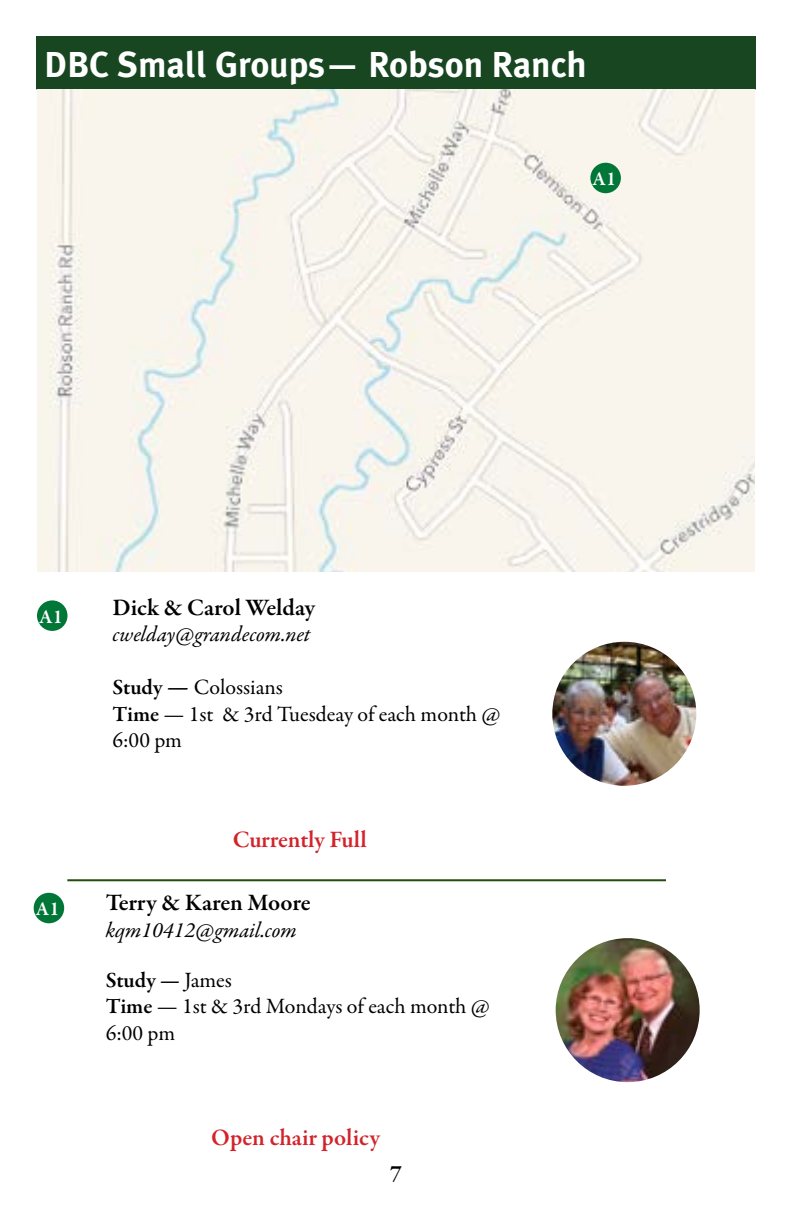
<style>
.page{position:relative;width:792px;height:1224px;background:#fff}
.page>*{position:absolute;margin:0;border:0;box-sizing:border-box;transform-origin:0 0}
.t1{font:700 36px "Meta Plus";color:#fff}
.t2{font:600 24px "Garamond Premr Pro";letter-spacing:-.005em;color:#000}
.t3{font:600 24px "Garamond Premr Pro";letter-spacing:-.005em;color:#d2232a}
.t4{font:22px/26.4px "Garamond Premr Pro";color:#000}
.t5{font:italic 22px "Garamond Premr Pro";color:#000}
.t6{font:600 20px "Garamond Premr Pro";color:#fff}
.s1{font-weight:600}
.s2{font-weight:600;font-size:24px}
</style>
<div class="page">
<div style="left:37px;top:37px;width:718px;height:51px;background:#174621"></div>
<div style="left:36px;top:36px;width:720px;height:53px;border:2px solid #174621"></div>
<div style="left:37px;top:600px;width:31px;height:31px;background:#007637;border-radius:50%"></div>
<img style="left:552px;top:642px;width:144px;height:144px;border-radius:72px">
<img style="left:556px;top:938px;width:144px;height:144px;border-radius:72px">
<div style="left:34px;top:893px;width:30px;height:30px;background:#007637;border-radius:50%"></div>
<img style="left:37px;top:89px;width:718px;height:483px">
<div style="left:590px;top:163px;width:31px;height:30px;background:#007637;border-radius:50%"></div>
<hr style="left:67px;top:879px;width:599px;height:2px;background:#234e0a">
<h1 class="t1" style="left:44px;top:43px;width:544px">DBC Small Groups— Robson Ranch</h1>
<p class="t6" style="left:593px;top:167px;width:25px">A1</p>
<p class="t6" style="left:39px;top:605px;width:25px">A1</p>
<p class="t6" style="left:36px;top:897px;width:25px">A1</p>
<p class="t2" style="left:113px;top:593px;width:204px">Dick &amp; Carol Welday</p>
<p class="t5" style="left:113px;top:621px;width:199px">cwelday@grandecom.net</p>
<p class="t4" style="left:113px;top:675px;width:390px"><span class="s1">Study</span> <span class="s2">—</span> Colossians<br><span class="s1">Time</span> — 1st &amp; 3rd Tuesdeay of each month @<br>6:00 pm</p>
<p class="t3" style="left:233px;top:825px;width:135px">Currently Full</p>
<p class="t2" style="left:106px;top:888px;width:207px">Terry &amp; Karen Moore</p>
<p class="t5" style="left:106px;top:916px;width:193px">kqm10412@gmail.com</p>
<p class="t4" style="left:106px;top:967px;width:386px"><span class="s1">Study —</span> James<br><span class="s1">Time</span> — 1st &amp; 3rd Mondays of each month @<br>6:00 pm</p>
<p class="t3" style="left:211px;top:1123px;width:170px">Open chair policy</p>
<p class="t2" style="left:390px;top:1159px;width:13px">7</p>
</div>
